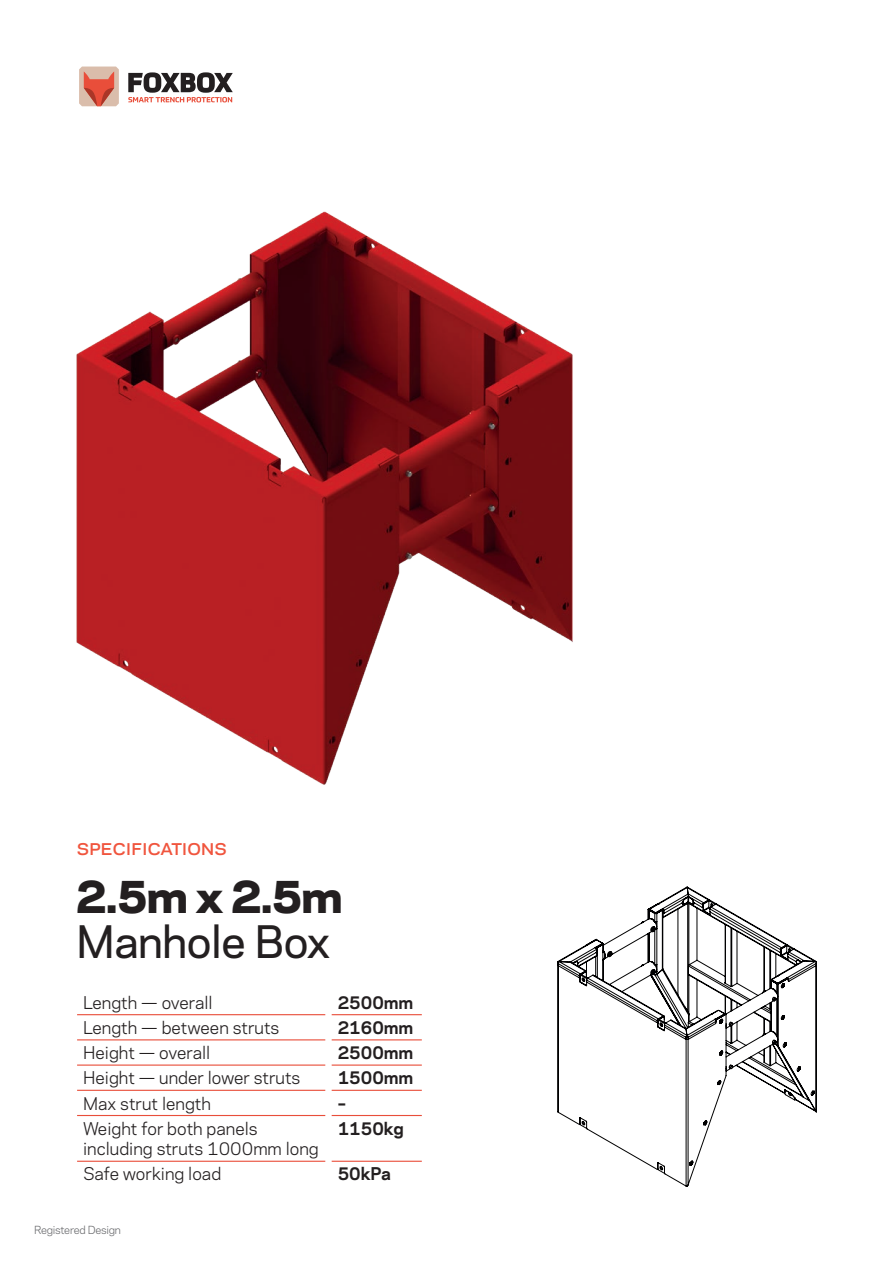
<style>
.page{position:relative;width:893px;height:1263px;background:#fff}
.page>*{position:absolute;margin:0;border:0;box-sizing:border-box;transform-origin:0 0}
.t1{font:500 42px/45px "Polaris";letter-spacing:-.01em;color:#231f20}
.t2{font:500 21px "Polaris";letter-spacing:-.025em;color:#f0553e}
.Table_Data{font:16.5px/20.5px "Polaris";color:#231f20}
.Table_Data-2{font:700 16.5px "Polaris";color:#231f20}
.t3{font:10.5px "Polaris";letter-spacing:-.025em;color:#6c6d70}
.s1{font-weight:800}
</style>
<div class="page">
<svg style="left:79px;top:67px;width:40px;height:39px;background:#da8e7c"></svg>
<svg style="left:128px;top:72px;width:105px;height:30px"></svg>
<img style="left:76px;top:211px;width:497px;height:574px">
<hr style="left:77px;top:1014px;width:248px;height:1px;background:#e94e3a">
<hr style="left:77px;top:1039px;width:248px;height:1px;background:#e94e3a">
<hr style="left:77px;top:1064px;width:248px;height:2px;background:#e94e3a">
<hr style="left:77px;top:1090px;width:248px;height:1px;background:#e94e3a">
<hr style="left:77px;top:1115px;width:248px;height:1px;background:#e94e3a">
<hr style="left:77px;top:1161px;width:248px;height:1px;background:#e94e3a">
<hr style="left:332px;top:1014px;width:90px;height:1px;background:#e94e3a">
<hr style="left:332px;top:1039px;width:90px;height:1px;background:#e94e3a">
<hr style="left:332px;top:1064px;width:90px;height:2px;background:#e94e3a">
<hr style="left:332px;top:1090px;width:90px;height:1px;background:#e94e3a">
<hr style="left:332px;top:1115px;width:90px;height:1px;background:#e94e3a">
<hr style="left:332px;top:1161px;width:90px;height:1px;background:#e94e3a">
<svg style="left:558px;top:887px;width:259px;height:300px"></svg>
<p class="t2" style="left:77px;top:831px;width:152px">specifications</p>
<p class="t1" style="left:77px;top:871px;width:268px"><span class="s1">2.5m x 2.5m<br></span>Manhole Box</p>
<p class="Table_Data" style="left:83px;top:991px;width:131px">Length — overall</p>
<p class="Table_Data" style="left:83px;top:1016px;width:198px">Length — between struts</p>
<p class="Table_Data" style="left:83px;top:1041px;width:129px">Height — overall</p>
<p class="Table_Data" style="left:83px;top:1067px;width:219px">Height — under lower struts</p>
<p class="Table_Data" style="left:83px;top:1092px;width:129px">Max strut length</p>
<p class="Table_Data" style="left:83px;top:1117px;width:237px">Weight for both panels including struts 1000mm long</p>
<p class="Table_Data" style="left:83px;top:1163px;width:140px">Safe working load</p>
<p class="t3" style="left:34px;top:1222px;width:88px">Registered Design</p>
<p class="Table_Data-2" style="left:338px;top:990px;width:77px">2500mm</p>
<p class="Table_Data-2" style="left:338px;top:1015px;width:77px">2160mm</p>
<p class="Table_Data-2" style="left:338px;top:1040px;width:77px">2500mm</p>
<p class="Table_Data-2" style="left:338px;top:1065px;width:77px">1500mm</p>
<p class="Table_Data-2" style="left:338px;top:1091px;width:10px">–</p>
<p class="Table_Data-2" style="left:338px;top:1116px;width:68px">1150kg</p>
<p class="Table_Data-2" style="left:338px;top:1161px;width:55px">50kPa</p>
</div>
